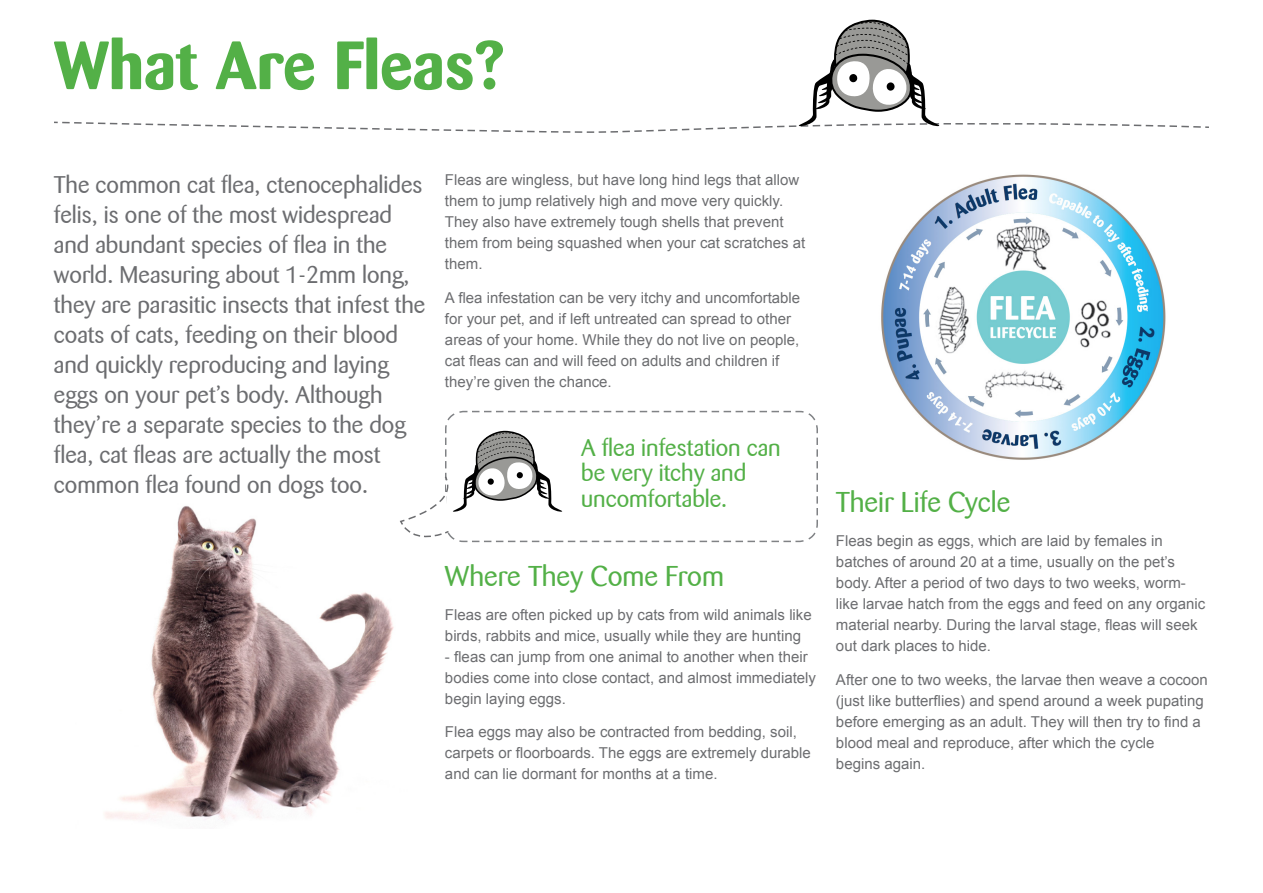
<style>
.page{position:relative;width:1263px;height:893px;background:#fff}
.page>*{position:absolute;margin:0;border:0;box-sizing:border-box;transform-origin:0 0}
.Main_Titles{font:700 67.5px "Barmeno";color:#53b047}
.Mini_Titles{font:28.5px "Barmeno";color:#53b047}
.Introduction{font:24px/30px "Barmeno";color:#6c6d70}
.Key_text{font:24px/25.5px "Barmeno";color:#53b047}
.t1{font:15px/21px "Arial";color:#6c6d70}
</style>
<div class="page">
<img style="left:105px;top:506px;width:289px;height:314px">
<img style="left:881px;top:174px;width:285px;height:286px">
<svg style="left:445px;top:410px;width:373px;height:133px"></svg>
<svg style="left:54px;top:20px;width:1155px;height:113px"></svg>
<svg style="left:400px;top:431px;width:393px;height:112px"></svg>
<p class="Main_Titles" style="left:54px;top:25px;width:451px">What Are Fleas?</p>
<p class="Introduction" style="left:54px;top:170px;width:373px">The common cat flea, ctenocephalides felis, is one of the most widespread and abundant species of flea in the world. Measuring about 1-2mm long, they are parasitic insects that infest the coats of cats, feeding on their blood and quickly reproducing and laying eggs on your pet’s body. Although they’re a separate species to the dog flea, cat fleas are actually the most common flea found on dogs too.</p>
<p class="t1" style="left:445px;top:170px;width:362px">Fleas are wingless, but have long hind legs that allow them to jump relatively high and move very quickly.<br>They also have extremely tough shells that prevent them from being squashed when your cat scratches at them.</p>
<p class="t1" style="left:445px;top:287px;width:357px">A flea infestation can be very itchy and uncomfortable for your pet, and if left untreated can spread to other areas of your home. While they do not live on people, cat fleas can and will feed on adults and children if they’re given the chance.</p>
<p class="Key_text" style="left:581px;top:435px;width:201px">A flea infestation can be very itchy and uncomfortable.</p>
<p class="Mini_Titles" style="left:445px;top:559px;width:281px">Where They Come From</p>
<p class="t1" style="left:445px;top:604px;width:368px">Fleas are often picked up by cats from wild animals like birds, rabbits and mice, usually while they are hunting</p>
<p class="t1" style="left:445px;top:646px;width:372px">- fleas can jump from one animal to another when their bodies come into close contact, and almost immediately begin laying eggs.</p>
<p class="t1" style="left:445px;top:722px;width:367px">Flea eggs may also be contracted from bedding, soil, carpets or floorboards. The eggs are extremely durable and can lie dormant for months at a time.</p>
<p class="Mini_Titles" style="left:836px;top:486px;width:176px">Their Life Cycle</p>
<p class="t1" style="left:836px;top:530px;width:371px">Fleas begin as eggs, which are laid by females in batches of around 20 at a time, usually on the pet’s body. After a period of two days to two weeks, worm&shy;like larvae hatch from the eggs and feed on any organic material nearby. During the larval stage, fleas will seek out dark places to hide.</p>
<p class="t1" style="left:836px;top:669px;width:373px">After one to two weeks, the larvae then weave a cocoon (just like butterflies) and spend around a week pupating before emerging as an adult. They will then try to find a blood meal and reproduce, after which the cycle<br>begins again.</p>
</div>
